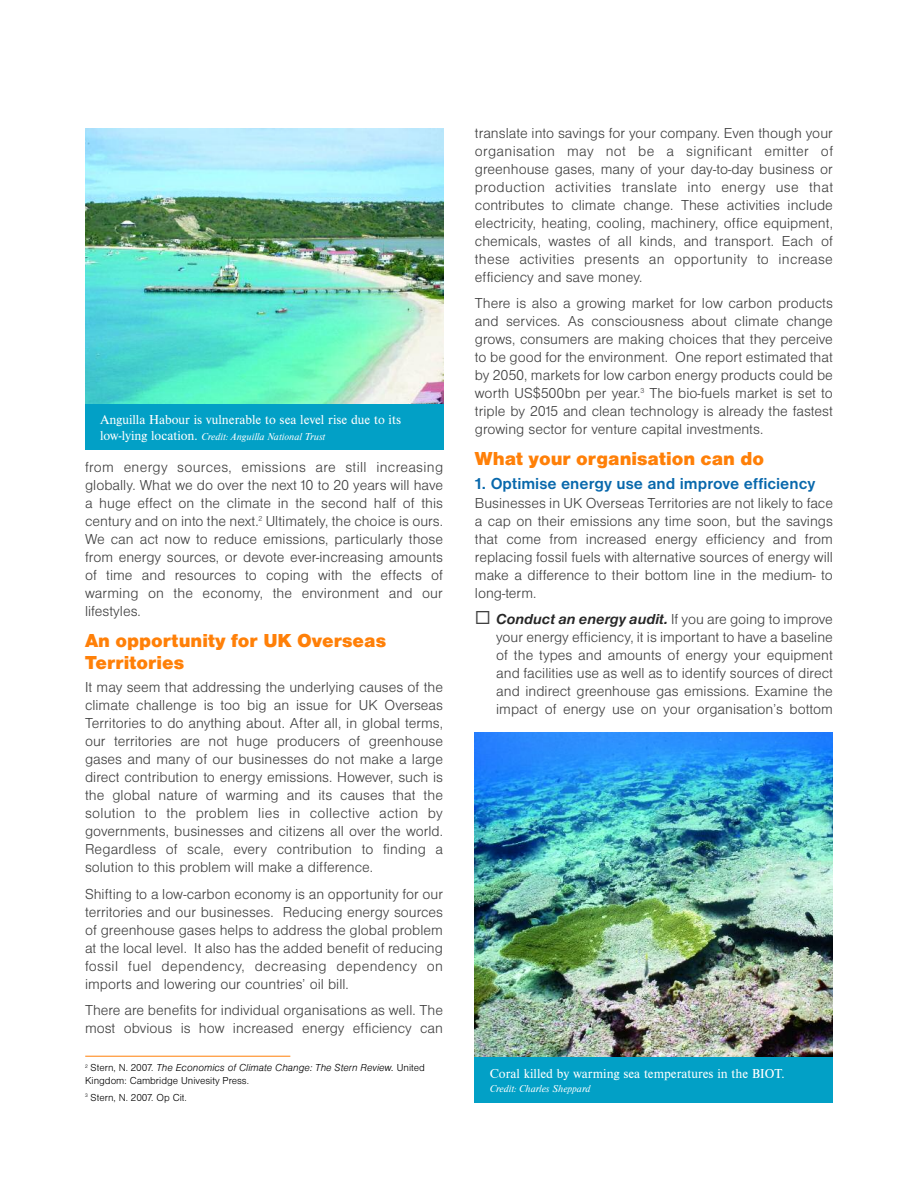
<style>
.page{position:relative;width:918px;height:1188px;background:#fff}
.page>*{position:absolute;margin:0;border:0;box-sizing:border-box;transform-origin:0 0}
.t1{font:19.5px/22.5px "Nimbus San D Blac";color:#ff8008}
.t2{font:700 16.5px "Nimbus San D";color:#0868ac}
.t3{font:15px/18px "Nimbus San D Ligh";color:#404040;text-align:justify}
.t4{font:13.5px "Nimbus Rom D";color:#fff}
.t5{font:italic 10.5px "Nimbus Rom D";color:#fff}
.t6{font:10.5px "Nimbus San D Ligh Ital";color:#000}
.t7{font:10.5px/16.8px "Nimbus San D Ligh";color:#000}
.s1{font-style:normal;font-size:13.5px}
.s2{font-family:"Nimbus San D Ligh"}
.s3{font-family:"Nimbus San D";font-weight:700;font-style:italic;color:#262626}
</style>
<div class="page">
<img style="left:475px;top:732px;width:358px;height:325px">
<div style="left:475px;top:1057px;width:358px;height:46px;background:#02a0c6"></div>
<hr style="left:85px;top:1056px;width:205px;height:1px;background:#ff8008">
<img style="left:85px;top:128px;width:358px;height:276px">
<div style="left:85px;top:404px;width:358px;height:46px;background:#02a0c6"></div>
<p class="t4" style="left:100px;top:411px;width:303px">Anguilla Habour is vulnerable to sea level rise due to its</p>
<p class="t5" style="left:100px;top:430px;width:227px"><span class="s1">low-lying location.</span> Credit: Anguilla National Trust</p>
<p class="t3" style="left:85px;top:458px;width:360px">from energy sources, emissions are still increasing globally. What we do over the next 10 to 20 years will have a huge effect on the climate in the second half of this century and on into the next.<sup>2</sup> Ultimately, the choice is ours.<br>We can act now to reduce emissions, particularly those from energy sources, or devote ever-increasing amounts of time and resources to coping with the effects of warming on the economy, the environment and our lifestyles.</p>
<h1 class="t1" style="left:85px;top:629px;width:303px">An opportunity for UK Overseas<br>Territories</h1>
<p class="t3" style="left:85px;top:678px;width:360px">It may seem that addressing the underlying causes of the climate challenge is too big an issue for UK Overseas Territories to do anything about. After all, in global terms, our territories are not huge producers of greenhouse gases and many of our businesses do not make a large direct contribution to energy emissions. However, such is the global nature of warming and its causes that the solution to the problem lies in collective action by governments, businesses and citizens all over the world.<br>Regardless of scale, every contribution to finding a solution to this problem will make a difference.</p>
<p class="t3" style="left:85px;top:885px;width:360px">Shifting to a low-carbon economy is an opportunity for our territories and our businesses. Reducing energy sources of greenhouse gases helps to address the global problem at the local level. It also has the added benefit of reducing fossil fuel dependency, decreasing dependency on imports and lowering our countries’ oil bill.</p>
<p class="t3" style="left:85px;top:1001px;width:360px">There are benefits for individual organisations as well. The most obvious is how increased energy efficiency can</p>
<p class="t6" style="left:85px;top:1062px;width:341px"><sup>2</sup> <span class="s2">Stern, N. 2007.</span> The Economics of Climate Change: The Stern Review. <span class="s2">United</span></p>
<p class="t7" style="left:85px;top:1072px;width:165px">Kingdom: Cambridge Univesity Press.<br><sup>3</sup> Stern, N. 2007. Op Cit.</p>
<p class="t3" style="left:475px;top:123px;width:360px">translate into savings for your company. Even though your organisation may not be a significant emitter of greenhouse gases, many of your day-to-day business or production activities translate into energy use that contributes to climate change. These activities include electricity, heating, cooling, machinery, office equipment, chemicals, wastes of all kinds, and transport. Each of these activities presents an opportunity to increase efficiency and save money.</p>
<p class="t3" style="left:475px;top:294px;width:360px">There is also a growing market for low carbon products and services. As consciousness about climate change grows, consumers are making choices that they perceive to be good for the environment. One report estimated that by 2050, markets for low carbon energy products could be worth US$500bn per year.<sup>3</sup> The bio-fuels market is set to triple by 2015 and clean technology is already the fastest growing sector for venture capital investments.</p>
<h1 class="t1" style="left:475px;top:447px;width:291px">What your organisation can do</h1>
<p class="t2" style="left:475px;top:474px;width:342px">1. Optimise energy use and improve efficiency</p>
<p class="t3" style="left:475px;top:494px;width:360px">Businesses in UK Overseas Territories are not likely to face a cap on their emissions any time soon, but the savings that come from increased energy efficiency and from replacing fossil fuels with alternative sources of energy will make a difference to their bottom line in the medium- to long-term.</p>
<p class="t3" style="left:496px;top:610px;width:338px;text-indent:-21px">◻ <span class="s3">Conduct an energy audit.</span> If you are going to improve your energy efficiency, it is important to have a baseline of the types and amounts of energy your equipment and facilities use as well as to identify sources of direct and indirect greenhouse gas emissions. Examine the impact of energy use on your organisation’s bottom</p>
<p class="t4" style="left:490px;top:1065px;width:297px">Coral killed by warming sea temperatures in the BIOT.</p>
<p class="t5" style="left:490px;top:1082px;width:102px">Credit: Charles Sheppard</p>
</div>
